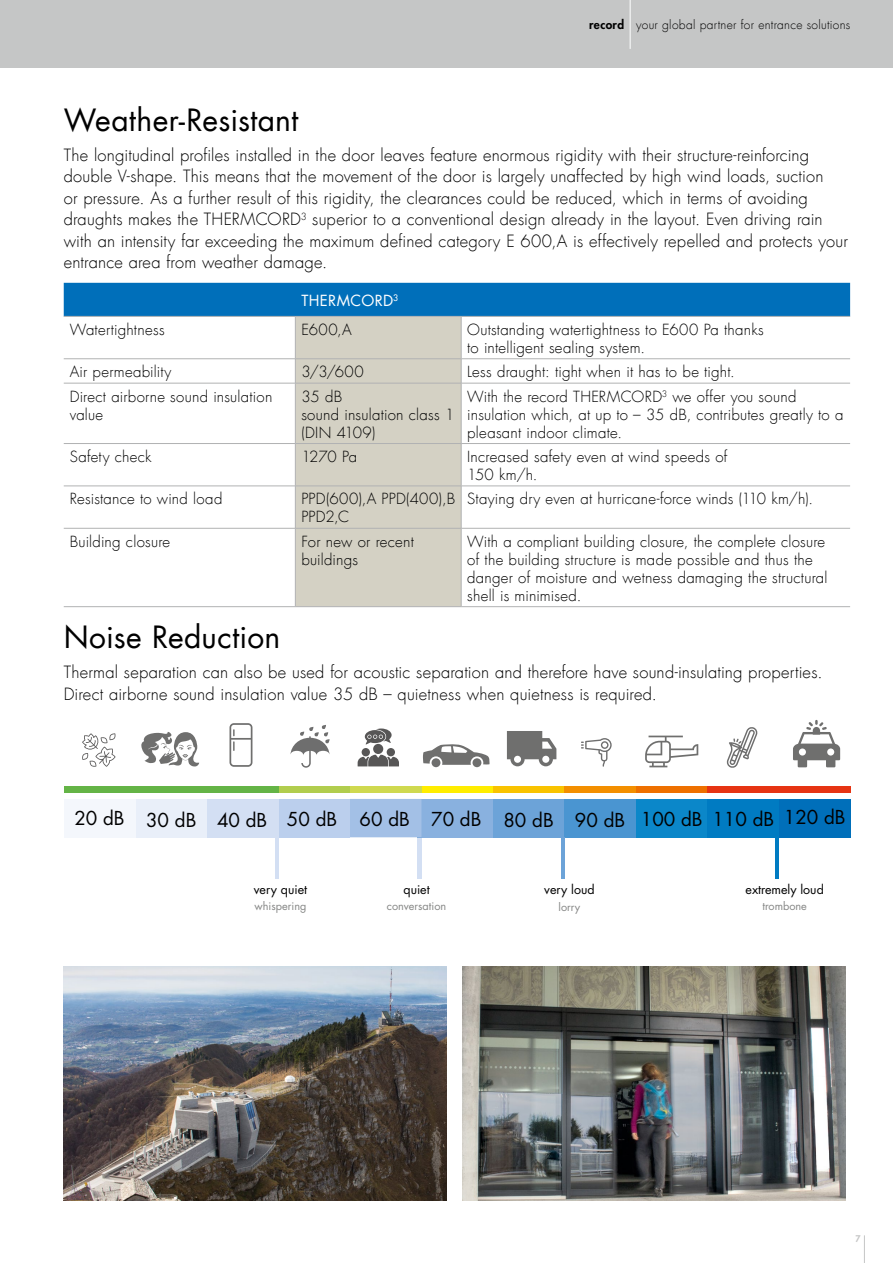
<style>
.page{position:relative;width:893px;height:1263px;background:#fff}
.page>*{position:absolute;margin:0;border:0;box-sizing:border-box;transform-origin:0 0}
.t1{font:30px "Futura Com";letter-spacing:.01em;color:#000}
.t2{font:18.75px "Futura Com";color:#000}
.t3{font:300 16.5px/21.5px "Futura Com";letter-spacing:.015em;color:#000}
.t4{font:300 15px/18px "Futura Com";letter-spacing:.015em;color:#000}
.t5{font:15px "Futura Com";letter-spacing:.025em;color:#fff}
.t6{font:12.45px "Futura Com";color:#000}
.t7{font:300 12px "Futura Com";letter-spacing:.03em;color:#000}
.t8{font:10.95px "Futura Com";color:#868786}
.t9{font:800 9px "Futura Std";color:#c5c6c6}
.s1{font-family:"Futura Std";font-weight:800}
</style>
<div class="page">
<svg style="left:864px;top:1235px;width:1px;height:28px"></svg>
<div style="left:0;top:0;width:893px;height:68px;background:#c5c6c6"></div>
<img style="left:64px;top:966px;width:382px;height:234px">
<img style="left:463px;top:966px;width:382px;height:234px">
<hr style="left:630px;top:0;width:1px;height:49px;background:#fff">
<div style="left:64px;top:283px;width:786px;height:33px;background:#006fba"></div>
<div style="left:296px;top:317px;width:165px;height:289px;background:#d4d1c4"></div>
<hr style="left:64px;top:316px;width:231px;height:1px;background:#b1b2b3">
<hr style="left:461px;top:316px;width:389px;height:1px;background:#b1b2b3">
<hr style="left:64px;top:358px;width:231px;height:1px;background:#b1b2b3">
<hr style="left:461px;top:358px;width:389px;height:1px;background:#b1b2b3">
<hr style="left:64px;top:383px;width:231px;height:1px;background:#b1b2b3">
<hr style="left:461px;top:383px;width:389px;height:1px;background:#b1b2b3">
<hr style="left:64px;top:443px;width:231px;height:1px;background:#b1b2b3">
<hr style="left:461px;top:443px;width:389px;height:1px;background:#b1b2b3">
<hr style="left:64px;top:486px;width:231px;height:1px;background:#b1b2b3">
<hr style="left:461px;top:486px;width:389px;height:1px;background:#b1b2b3">
<hr style="left:64px;top:528px;width:231px;height:1px;background:#b1b2b3">
<hr style="left:461px;top:528px;width:389px;height:1px;background:#b1b2b3">
<hr style="left:64px;top:606px;width:231px;height:1px;background:#b1b2b3">
<hr style="left:461px;top:606px;width:389px;height:1px;background:#b1b2b3">
<hr style="left:295px;top:317px;width:1px;height:42px;background:#b1b2b3">
<hr style="left:461px;top:317px;width:1px;height:42px;background:#b1b2b3">
<svg style="left:295px;top:359px;width:1px;height:24px"></svg>
<svg style="left:461px;top:359px;width:1px;height:24px"></svg>
<hr style="left:295px;top:383px;width:1px;height:60px;background:#b1b2b3">
<hr style="left:461px;top:383px;width:1px;height:60px;background:#b1b2b3">
<hr style="left:295px;top:444px;width:1px;height:42px;background:#b1b2b3">
<hr style="left:461px;top:444px;width:1px;height:42px;background:#b1b2b3">
<hr style="left:295px;top:486px;width:1px;height:42px;background:#b1b2b3">
<hr style="left:461px;top:486px;width:1px;height:42px;background:#b1b2b3">
<hr style="left:295px;top:528px;width:166px;height:1px;background:#b1b2b3">
<hr style="left:295px;top:528px;width:1px;height:78px;background:#b1b2b3">
<hr style="left:461px;top:528px;width:1px;height:78px;background:#b1b2b3">
<hr style="left:295px;top:606px;width:166px;height:1px;background:#b1b2b3">
<hr style="left:295px;top:316px;width:166px;height:1px;background:#b1b2b3">
<hr style="left:295px;top:358px;width:166px;height:1px;background:#b1b2b3">
<hr style="left:295px;top:383px;width:166px;height:1px;background:#b1b2b3">
<hr style="left:295px;top:443px;width:166px;height:1px;background:#b1b2b3">
<hr style="left:295px;top:486px;width:166px;height:1px;background:#b1b2b3">
<div style="left:421px;top:799px;width:72px;height:38px;background:#89b1df"></div>
<div style="left:493px;top:799px;width:71px;height:38px;background:#6ca3d8"></div>
<div style="left:564px;top:799px;width:72px;height:38px;background:#4a95d1"></div>
<div style="left:636px;top:799px;width:71px;height:38px;background:#0b87c9"></div>
<div style="left:350px;top:799px;width:71px;height:38px;background:#a3c0e6"></div>
<div style="left:278px;top:799px;width:72px;height:38px;background:#bbcfed"></div>
<div style="left:207px;top:799px;width:71px;height:38px;background:#d3dff3"></div>
<hr style="left:275px;top:837px;width:3px;height:42px;background:#d3dff3">
<hr style="left:561px;top:837px;width:3px;height:42px;background:#6ca3d8">
<div style="left:135px;top:799px;width:72px;height:38px;background:#e9eff9"></div>
<div style="left:64px;top:799px;width:71px;height:38px;background:#f4f7fc"></div>
<div style="left:707px;top:799px;width:72px;height:38px;background:#007bc2"></div>
<div style="left:779px;top:799px;width:71px;height:38px;background:#006fba"></div>
<hr style="left:775px;top:837px;width:4px;height:42px;background:#007bc2">
<hr style="left:417px;top:837px;width:4px;height:42px;background:#d3dff3">
<svg style="left:290px;top:725px;width:40px;height:43px"></svg>
<div style="left:472px;top:758px;width:9px;height:9px;background:#6f6f6e;border-radius:50%"></div>
<div style="left:432px;top:758px;width:8px;height:9px;background:#6f6f6e;border-radius:50%"></div>
<svg style="left:423px;top:744px;width:67px;height:21px"></svg>
<svg style="left:507px;top:731px;width:49px;height:35px"></svg>
<svg style="left:581px;top:738px;width:31px;height:29px"></svg>
<svg style="left:645px;top:736px;width:53px;height:31px"></svg>
<svg style="left:229px;top:723px;width:23px;height:44px"></svg>
<svg style="left:726px;top:727px;width:32px;height:41px"></svg>
<div style="left:362px;top:748px;width:8px;height:8px;background:#575656;border-radius:50%"></div>
<div style="left:387px;top:748px;width:8px;height:8px;background:#575656;border-radius:50%"></div>
<svg style="left:358px;top:755px;width:41px;height:11px"></svg>
<div style="left:373px;top:744px;width:10px;height:10px;background:#575656;border-radius:50%"></div>
<svg style="left:365px;top:728px;width:27px;height:16px"></svg>
<div style="left:798px;top:758px;width:9px;height:9px;background:#6f6f6e"></div>
<div style="left:826px;top:758px;width:9px;height:9px;background:#6f6f6e"></div>
<svg style="left:793px;top:720px;width:47px;height:40px"></svg>
<svg style="left:82px;top:733px;width:34px;height:34px"></svg>
<svg style="left:141px;top:732px;width:58px;height:35px"></svg>
<div style="left:421px;top:786px;width:72px;height:7px;background:#ffed00"></div>
<div style="left:493px;top:786px;width:71px;height:7px;background:#f9c300"></div>
<div style="left:564px;top:786px;width:72px;height:7px;background:#f38f00"></div>
<div style="left:636px;top:786px;width:71px;height:7px;background:#ee7000"></div>
<div style="left:707px;top:786px;width:143px;height:7px;background:#e63413"></div>
<div style="left:350px;top:786px;width:71px;height:7px;background:#cfd950"></div>
<div style="left:278px;top:786px;width:72px;height:7px;background:#b1cd4e"></div>
<div style="left:64px;top:786px;width:214px;height:7px;background:#64b446"></div>
<p class="t7" style="left:589px;top:17px;width:263px"><span class="s1">record</span> your global partner for entrance solutions</p>
<h1 class="t1" style="left:64px;top:99px;width:236px">Weather-Resistant</h1>
<p class="t3" style="left:64px;top:144px;width:786px">The longitudinal profiles installed in the door leaves feature enormous rigidity with their structure-reinforcing double V-shape. This means that the movement of the door is largely unaffected by high wind loads, suction<br>or pressure. As a further result of this rigidity, the clearances could be reduced, which in terms of avoiding draughts makes the THERMCORD<sup>3</sup> superior to a conventional design already in the layout. Even driving rain with an intensity far exceeding the maximum defined category E 600,A is effectively repelled and protects your entrance area from weather damage.</p>
<p class="t5" style="left:301px;top:290px;width:99px">THERMCORD<sup>3</sup></p>
<p class="t4" style="left:70px;top:320px;width:96px">Watertightness</p>
<p class="t4" style="left:301px;top:320px;width:52px">E600,A</p>
<p class="t4" style="left:467px;top:320px;width:298px">Outstanding watertightness to E600 Pa thanks to intelligent sealing system.</p>
<p class="t4" style="left:70px;top:363px;width:103px">Air permeability</p>
<p class="t4" style="left:301px;top:363px;width:64px">3/3/600</p>
<p class="t4" style="left:467px;top:363px;width:269px">Less draught: tight when it has to be tight.</p>
<p class="t4" style="left:70px;top:387px;width:204px">Direct airborne sound insulation value</p>
<p class="t4" style="left:301px;top:387px;width:155px">35 dB<br>sound insulation class 1 (DIN 4109)</p>
<p class="t4" style="left:467px;top:387px;width:378px">With the record THERMCORD<sup>3</sup> we offer you sound insulation which, at up to – 35 dB, contributes greatly to a pleasant indoor climate.</p>
<p class="t4" style="left:70px;top:447px;width:83px">Safety check</p>
<p class="t4" style="left:301px;top:447px;width:57px">1270 Pa</p>
<p class="t4" style="left:467px;top:447px;width:262px">Increased safety even at wind speeds of<br>150 km/h.</p>
<p class="t4" style="left:70px;top:490px;width:154px">Resistance to wind load</p>
<p class="t4" style="left:301px;top:490px;width:155px">PPD(600),A PPD(400),B<br>PPD2,C</p>
<p class="t4" style="left:467px;top:490px;width:347px">Staying dry even at hurricane-force winds (110 km/h).</p>
<p class="t4" style="left:70px;top:532px;width:102px">Building closure</p>
<p class="t4" style="left:301px;top:532px;width:114px">For new or recent buildings</p>
<p class="t4" style="left:467px;top:532px;width:362px">With a compliant building closure, the complete closure of the building structure is made possible and thus the danger of moisture and wetness damaging the structural shell is minimised.</p>
<h1 class="t1" style="left:64px;top:617px;width:218px">Noise Reduction</h1>
<p class="t3" style="left:64px;top:662px;width:760px">Thermal separation can also be used for acoustic separation and therefore have sound-insulating properties.<br>Direct airborne sound insulation value 35 dB – quietness when quietness is required.</p>
<p class="t2" style="left:74px;top:806px;width:773px">20 dB 30 dB 40 dB 50 dB 60 dB 70 dB 80 dB 90 dB 100 dB 110 dB 120 dB</p>
<p class="t6" style="left:254px;top:881px;width:55px">very quiet</p>
<p class="t8" style="left:255px;top:899px;width:53px">whispering</p>
<p class="t6" style="left:403px;top:881px;width:28px">quiet</p>
<p class="t8" style="left:387px;top:899px;width:61px">conversation</p>
<p class="t6" style="left:544px;top:881px;width:52px">very loud</p>
<p class="t8" style="left:559px;top:899px;width:23px">lorry</p>
<p class="t6" style="left:745px;top:881px;width:80px">extremely loud</p>
<p class="t8" style="left:762px;top:899px;width:46px">trombone</p>
<p class="t9" style="left:855px;top:1233px;width:7px">7</p>
</div>
